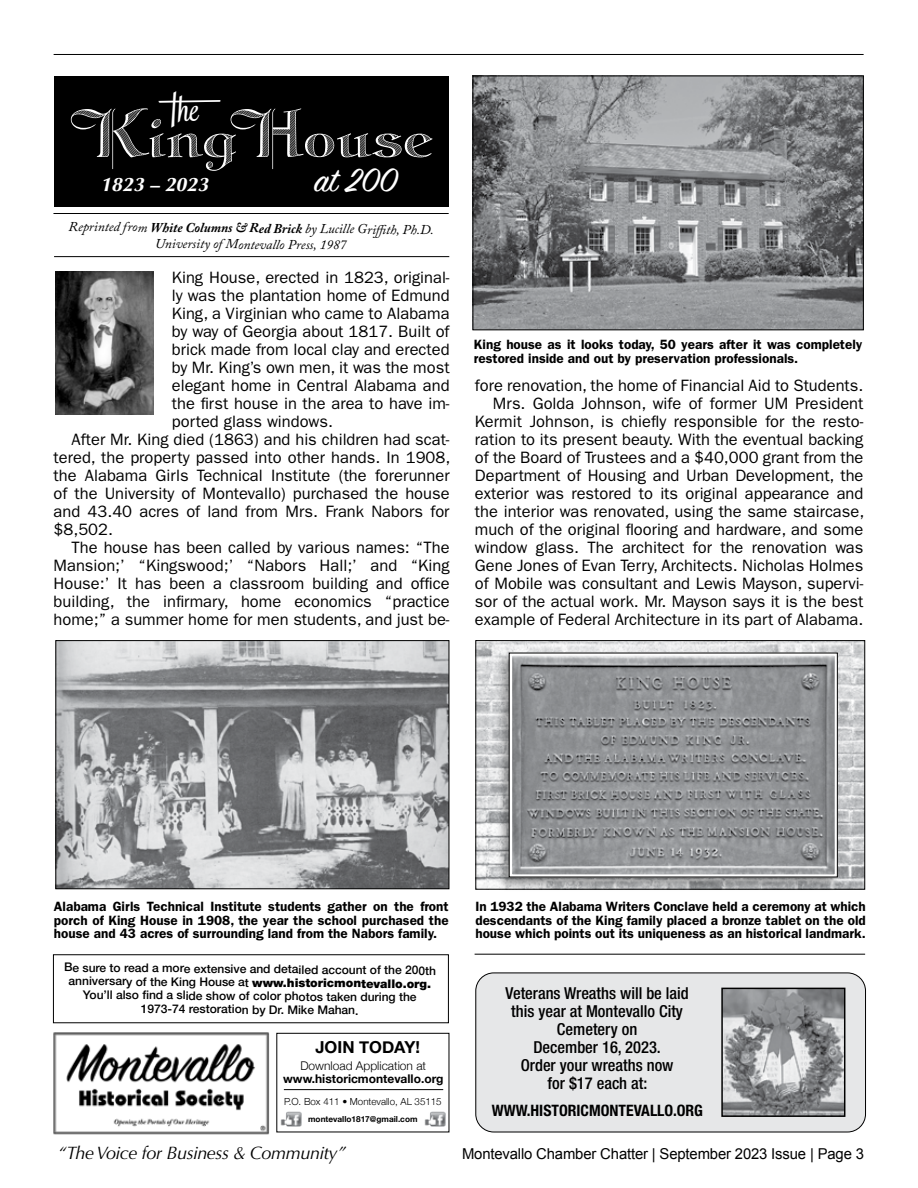
<style>
.page{position:relative;width:918px;height:1188px;background:#fff}
.page>*{position:absolute;margin:0;border:0;box-sizing:border-box;transform-origin:0 0}
.t1{font:62.4px "P22 Graciosa Gris";color:#fff}
.t2{font:37.05px "Sign Painter House Script";color:#fff}
.t3{font:italic 700 19.65px "Optima";color:#fff}
.t4{font:italic 18px "Optima";letter-spacing:-.02em;color:#000}
.t5{font:16.5px/18px "ITC Franklin Gothic Std";color:#000;text-align:right}
.t6{font:500 condensed 16.5px/18px "Helvetica Neue LT Std";color:#000;text-align:center}
.t7{font:700 16.5px "Helvetica Neue";color:#000}
.t8{font:700 condensed 15.75px "Helvetica Neue LT Std";color:#000}
.t9{font:15px "Arial";letter-spacing:-.01em;color:#000}
.t10{font:600 13.5px/13.5px "ITC Franklin Gothic Std";color:#000;text-align:justify}
.t11{font:italic 13.5px/15.5px "Adobe Caslon Pro";color:#000;text-align:center}
.t12{font:500 12px/12.6px "Helvetica Neue LT Std";letter-spacing:-.01em;color:#000;text-align:center}
.t13{font:700 12px "Helvetica Neue";color:#000}
.t14{font:300 12px "Helvetica Neue";color:#000}
.t15{font:300 9.75px "Helvetica Neue";color:#000}
.t16{font:700 8.25px "Helvetica Neue";color:#000}
.s1{font-weight:700}
.s2{font-weight:900}
</style>
<div class="page">
<div style="left:276px;top:1033px;width:173px;height:99px;border:1px solid #000"></div>
<hr style="left:475px;top:954px;width:390px;height:1px;background:#000">
<hr style="left:54px;top:54px;width:810px;height:1px;background:#000">
<img style="left:53px;top:1032px;width:217px;height:103px">
<img style="left:281px;top:1111px;width:20px;height:16px">
<div style="left:476px;top:973px;width:390px;height:159px;background:#e6e7e8;border-radius:18px"></div>
<div style="left:475px;top:973px;width:391px;height:159px;border:1px solid #000;border-radius:18px"></div>
<hr style="left:284px;top:1089px;width:159px;height:1px;background:#000">
<img style="left:425px;top:1111px;width:20px;height:16px">
<div style="left:54px;top:76px;width:395px;height:130px;background:#000"></div>
<img style="left:57px;top:642px;width:390px;height:245px">
<div style="left:55px;top:640px;width:394px;height:249px;border:1px solid #000"></div>
<img style="left:55px;top:272px;width:99px;height:143px">
<img style="left:475px;top:78px;width:387px;height:250px">
<div style="left:473px;top:76px;width:391px;height:254px;border:1px solid #000"></div>
<hr style="left:53px;top:213px;width:396px;height:1px;background:#000">
<hr style="left:54px;top:256px;width:395px;height:1px;background:#000">
<img style="left:477px;top:642px;width:386px;height:246px">
<div style="left:495px;top:651px;width:345px;height:241px;background:#000;opacity:.35"></div>
<img style="left:513px;top:657px;width:321px;height:216px">
<div style="left:509px;top:653px;width:329px;height:224px;border:3px solid #fff"></div>
<img style="left:723px;top:990px;width:120px;height:125px">
<div style="left:721px;top:988px;width:124px;height:129px;border:1px solid #000"></div>
<h1 class="t1" style="left:71px;top:91px;width:363px">KingHouse</h1>
<p class="t3" style="left:100px;top:173px;width:109px">1823 – 2023</p>
<h2 class="t2" style="left:314px;top:157px;width:84px">at 200</h2>
<p class="t11" style="left:69px;top:221px;width:367px">Reprinted from <span class="s1">White Columns &amp; Red Brick</span> by Lucille Griffith, Ph.D.<br>University of Montevallo Press, 1987</p>
<p class="t5" style="left:172px;top:268px;width:279px">King House, erected in 1823, original-</p>
<p class="t5" style="left:172px;top:286px;width:279px">ly was the plantation home of Edmund</p>
<p class="t5" style="left:172px;top:304px;width:279px">King, a Virginian who came to Alabama</p>
<p class="t5" style="left:172px;top:322px;width:279px">by way of Georgia about 1817. Built of</p>
<p class="t5" style="left:172px;top:340px;width:279px">brick made from local clay and erected</p>
<p class="t5" style="left:172px;top:358px;width:279px">by Mr. King’s own men, it was the most</p>
<p class="t5" style="left:172px;top:376px;width:279px">elegant home in Central Alabama and</p>
<p class="t5" style="left:172px;top:394px;width:279px">the first house in the area to have im-</p>
<p class="t5" style="left:172px;top:412px;width:163px">ported glass windows.</p>
<p class="t5" style="left:72px;top:430px;width:379px">After Mr. King died (1863) and his children had scat-</p>
<p class="t5" style="left:54px;top:448px;width:398px">tered, the property passed into other hands. In 1908,</p>
<p class="t5" style="left:54px;top:466px;width:397px">the Alabama Girls Technical Institute (the forerunner</p>
<p class="t5" style="left:54px;top:484px;width:398px">of the University of Montevallo) purchased the house</p>
<p class="t5" style="left:54px;top:502px;width:397px">and 43.40 acres of land from Mrs. Frank Nabors for</p>
<p class="t5" style="left:54px;top:520px;width:61px">$8,502.</p>
<p class="t5" style="left:72px;top:538px;width:379px">The house has been called by various names: “The</p>
<p class="t5" style="left:54px;top:556px;width:397px">Mansion;’ “Kingswood;’ “Nabors Hall;’ and “King</p>
<p class="t5" style="left:54px;top:574px;width:398px">House:’ It has been a classroom building and office</p>
<p class="t5" style="left:54px;top:592px;width:397px">building, the infirmary, home economics “practice</p>
<p class="t5" style="left:54px;top:610px;width:398px">home;” a summer home for men students, and just be-</p>
<p class="t10" style="left:474px;top:338px;width:390px">King house as it looks today, 50 years after it was completely restored inside and out by preservation professionals.</p>
<p class="t5" style="left:475px;top:376px;width:391px">fore renovation, the home of Financial Aid to Students.<br>Mrs. Golda Johnson, wife of former UM President Kermit Johnson, is chiefly responsible for the resto&shy;ration to its present beauty. With the eventual backing of the Board of Trustees and a $40,000 grant from the Department of Housing and Urban Development, the exterior was restored to its original appearance and the interior was renovated, using the same staircase, much of the original flooring and hardware, and some window glass. The architect for the renovation was Gene Jones of Evan Terry, Architects. Nicholas Holmes of Mobile was consultant and Lewis Mayson, supervi&shy;sor of the actual work. Mr. Mayson says it is the best example of Federal Architecture in its part of Alabama.</p>
<p class="t10" style="left:54px;top:900px;width:396px">Alabama Girls Technical Institute students gather on the front porch of King House in 1908, the year the school purchased the house and 43 acres of surrounding land from the Nabors family.</p>
<p class="t12" style="left:64px;top:962px;width:374px">Be sure to read a more extensive and detailed account of the 200th anniversary of the King House at <span class="s2">www.historicmontevallo.org.</span></p>
<p class="t12" style="left:83px;top:989px;width:335px;line-height:13.4px">You’ll also find a slide show of color photos taken during the<br>1973-74 restoration by Dr. Mike Mahan.</p>
<p class="t7" style="left:315px;top:1034px;width:106px">JOIN TODAY!</p>
<p class="t14" style="left:300px;top:1056px;width:127px">Download Application at</p>
<p class="t13" style="left:283px;top:1069px;width:162px">www.historicmontevallo.org</p>
<p class="t16" style="left:308px;top:1113px;width:111px">montevallo1817@gmail.com</p>
<p class="t15" style="left:284px;top:1093px;width:159px">P.O. Box 411 • Montevallo, AL 35115</p>
<p class="t10" style="left:475px;top:900px;width:392px">In 1932 the Alabama Writers Conclave held a ceremony at which descendants of the King family placed a bronze tablet on the old house which points out its uniqueness as an historical landmark.</p>
<p class="t6" style="left:505px;top:984px;width:185px">Veterans Wreaths will be laid this year at Montevallo City<br>Cemetery on<br>December 16, 2023.<br>Order your wreaths now<br>for $17 each at:</p>
<p class="t8" style="left:492px;top:1101px;width:213px">WWW.HISTORICMONTEVALLO.ORG</p>
<p class="t4" style="left:58px;top:1143px;width:290px">“The Voice for Business &amp; Community”</p>
<p class="t9" style="left:462px;top:1144px;width:404px">Montevallo Chamber Chatter | September 2023 Issue | Page 3</p>
</div>
